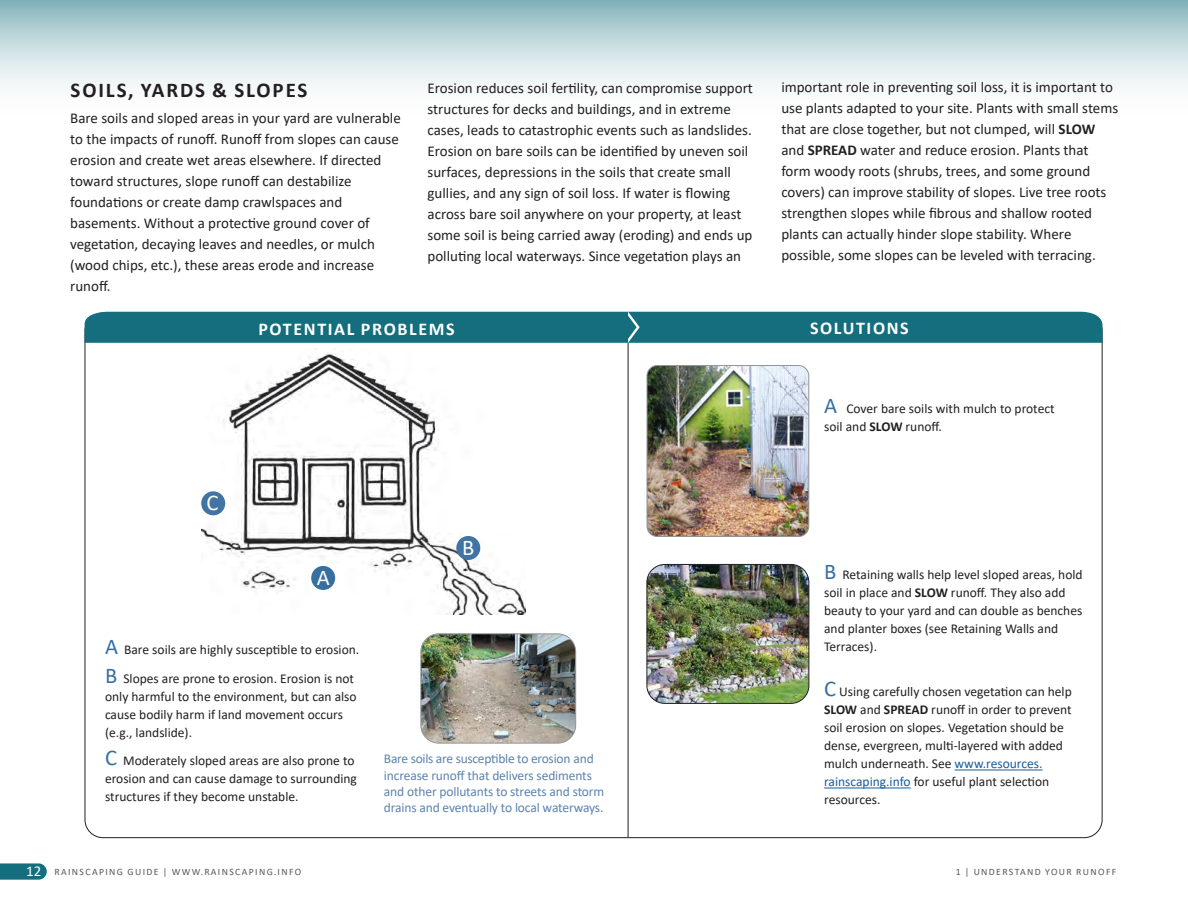
<style>
.page{position:relative;width:1188px;height:918px;background:#fff}
.page>*{position:absolute;margin:0;border:0;box-sizing:border-box;transform-origin:0 0}
.SC-SHead_1{font:22.5px "Calibri";color:#fff}
.SC-SHead_1_Black_Bold_Caps{font:700 21px "Calibri";letter-spacing:.09em;color:#231f20}
.SC-BMP_Heading{font:700 18px "Calibri";letter-spacing:.09em;color:#fff}
.SC-Body__10pt__14pt_lead{font:15px/21px "Calibri";color:#231f20}
.SC_BMP_text{font:13.5px/18px "Calibri";color:#231f20}
.SC-caption_Gray_9pt{font:13.5px/16.2px "Calibri";letter-spacing:-.01em;color:#5b84b1}
.t1{font:9.75px "Calibri";letter-spacing:.14em;color:#57585a}
.s1{font-weight:700}
.s2{font-size:22.5px;color:#376fa1}
.s3{font-size:15px;color:#fff}
.s4{color:#175d9e}
</style>
<div class="page">
<svg style="left:0;top:863px;width:47px;height:17px"></svg>
<svg style="left:0;top:0;width:1188px;height:89px;background:#c3dadd"></svg>
<hr style="left:628px;top:343px;width:1px;height:494px;background:#231f20">
<hr style="left:955px;top:770px;width:88px;height:1px;background:#175d9e">
<hr style="left:824px;top:788px;width:87px;height:1px;background:#175d9e">
<div style="left:85px;top:312px;width:1017px;height:31px;background:#146e7d"></div>
<img style="left:647px;top:366px;width:162px;height:170px">
<div style="left:647px;top:365px;width:162px;height:172px;border:1px solid #939598;border-radius:10px"></div>
<img style="left:201px;top:348px;width:324px;height:266px">
<div style="left:311px;top:566px;width:24px;height:24px;background:#376fa1;border-radius:50%"></div>
<div style="left:456px;top:536px;width:24px;height:24px;background:#4174a4;border-radius:50%"></div>
<div style="left:201px;top:491px;width:24px;height:24px;background:#4174a4;border-radius:50%"></div>
<img style="left:647px;top:564px;width:162px;height:139px">
<div style="left:647px;top:564px;width:162px;height:140px;border:1px solid #231f20;border-radius:18px"></div>
<img style="left:421px;top:634px;width:155px;height:109px">
<div style="left:421px;top:634px;width:155px;height:109px;border:1px solid #939598;border-radius:18px"></div>
<p class="SC-SHead_1_Black_Bold_Caps" style="left:71px;top:75px;width:238px">SOILS, YARDS &amp; SLOPES</p>
<p class="SC-Body__10pt__14pt_lead" style="left:70px;top:108px;width:332px">Bare soils and sloped areas in your yard are vulnerable to the impacts of runoff. Runoff from slopes can cause erosion and create wet areas elsewhere. If directed toward structures, slope runoff can destabilize</p>
<p class="SC-Body__10pt__14pt_lead" style="left:70px;top:192px;width:274px">foundations or create damp crawlspaces and</p>
<p class="SC-Body__10pt__14pt_lead" style="left:70px;top:213px;width:301px">basements. Without a protective ground cover of</p>
<p class="SC-Body__10pt__14pt_lead" style="left:70px;top:234px;width:306px">vegetation, decaying leaves and needles, or mulch (wood chips, etc.), these areas erode and increase</p>
<p class="SC-Body__10pt__14pt_lead" style="left:70px;top:276px;width:42px">runoff.</p>
<p class="SC-Body__10pt__14pt_lead" style="left:428px;top:77px;width:327px">Erosion reduces soil fertility, can compromise support structures for decks and buildings, and in extreme cases, leads to catastrophic events such as landslides.<br>Erosion on bare soils can be identified by uneven soil surfaces, depressions in the soils that create small</p>
<p class="SC-Body__10pt__14pt_lead" style="left:428px;top:182px;width:326px">gullies, and any sign of soil loss. If water is flowing across bare soil anywhere on your property, at least some soil is being carried away (eroding) and ends up polluting local waterways. Since vegetation plays an</p>
<p class="SC-Body__10pt__14pt_lead" style="left:781px;top:76px;width:338px">important role in preventing soil loss, it is important to use plants adapted to your site. Plants with small stems that are close together, but not clumped, will <span class="s1">SLOW </span>and <span class="s1">SPREAD</span> water and reduce erosion. Plants that form woody roots (shrubs, trees, and some ground covers) can improve stability of slopes. Live tree roots strengthen slopes while fibrous and shallow rooted plants can actually hinder slope stability. Where</p>
<p class="SC-Body__10pt__14pt_lead" style="left:781px;top:244px;width:316px">possible, some slopes can be leveled with terracing.</p>
<p class="SC-BMP_Heading" style="left:258px;top:316px;width:198px">POTENTIAL PROBLEMS</p>
<p class="SC-BMP_Heading" style="left:810px;top:315px;width:100px">SOLUTIONS</p>
<p class="SC-SHead_1" style="left:207px;top:487px;width:13px">C</p>
<p class="SC-SHead_1" style="left:317px;top:562px;width:15px">A</p>
<p class="SC_BMP_text" style="left:105px;top:640px;width:256px"><span class="s2">A</span> Bare soils are highly susceptible to erosion.</p>
<p class="SC_BMP_text" style="left:105px;top:669px;width:253px"><span class="s2">B</span> Slopes are prone to erosion. Erosion is not only harmful to the environment, but can also cause bodily harm if land movement occurs (e.g., landslide).</p>
<p class="SC_BMP_text" style="left:105px;top:752px;width:253px"><span class="s2">C</span> Moderately sloped areas are also prone to erosion and can cause damage to surrounding structures if they become unstable.</p>
<p class="t1" style="left:26px;top:865px;width:277px"><span class="s3">12</span> RAINSCAPING GUIDE | WWW.RAINSCAPING.INFO</p>
<p class="SC-SHead_1" style="left:462px;top:532px;width:14px">B</p>
<p class="SC-caption_Gray_9pt" style="left:384px;top:750px;width:222px">Bare soils are susceptible to erosion and increase runoff that delivers sediments and other pollutants to streets and storm drains and eventually to local waterways.</p>
<p class="SC_BMP_text" style="left:824px;top:399px;width:232px"><span class="s2">A</span> Cover bare soils with mulch to protect soil and <span class="s1">SLOW</span> runoff.</p>
<p class="SC_BMP_text" style="left:824px;top:566px;width:260px"><span class="s2">B</span> Retaining walls help level sloped areas, hold soil in place and <span class="s1">SLOW</span> runoff. They also add beauty to your yard and can double as benches and planter boxes (see Retaining Walls and Terraces).</p>
<p class="SC_BMP_text" style="left:824px;top:683px;width:249px"><span class="s2">C</span> Using carefully chosen vegetation can help <span class="s1">SLOW</span> and <span class="s1">SPREAD</span> runoff in order to prevent soil erosion on slopes. Vegetation should be dense, evergreen, multi-layered with added mulch underneath. See <span class="s4">www.resources. rainscaping.info</span> for useful plant selection resources.</p>
<p class="t1" style="left:956px;top:865px;width:162px">1 | UNDERSTAND YOUR RUNOFF</p>
</div>
